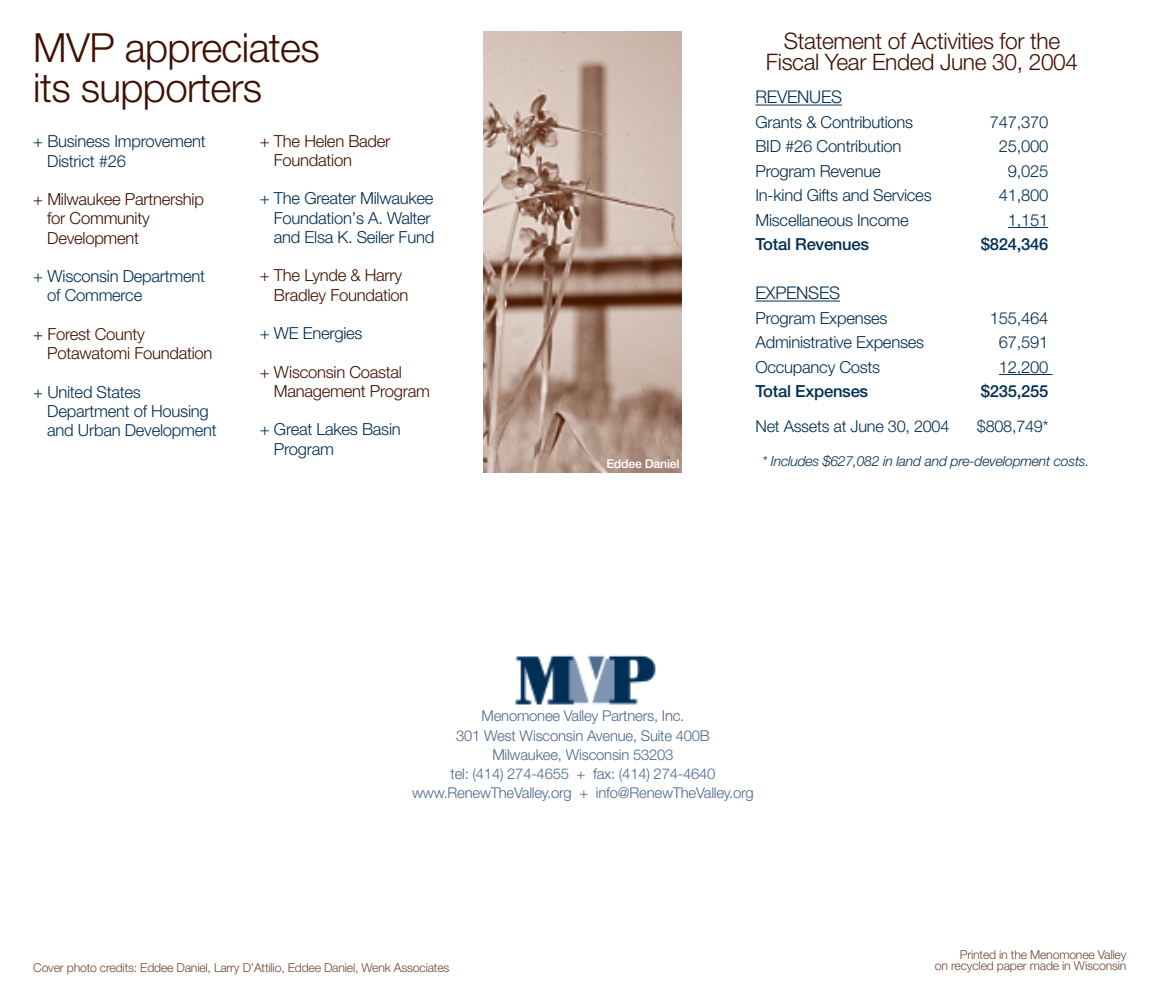
<style>
.page{position:relative;width:1166px;height:1008px;background:#fff}
.page>*{position:absolute;margin:0;border:0;box-sizing:border-box;transform-origin:0 0}
.t1{font:300 40.25px/40.2px "Helvetica Neue";letter-spacing:-.015em;color:#401000}
.t2{font:300 22.75px/21px "Helvetica Neue";letter-spacing:-.015em;color:#401000;text-align:center}
.t3{font:300 17.5px "Helvetica Neue";letter-spacing:-.015em;color:#002e54}
.t4{font:300 16.62px/19.2px "Helvetica Neue";letter-spacing:-.015em;color:#002e54}
.t5{font:300 16.62px/19.2px "Helvetica Neue";letter-spacing:-.015em;color:#401000}
.t6{font:500 16.62px "Helvetica Neue";letter-spacing:-.015em;color:#002e54}
.t7{font:300 16.28px "Helvetica Neue";letter-spacing:-.015em;color:#002e54}
.t8{font:300 14.88px/19.2px "Helvetica Neue";letter-spacing:-.015em;color:#4a688a;text-align:center}
.t9{font:italic 300 14px "Helvetica Neue";letter-spacing:-.015em;color:#002e54}
.t10{font:300 12.25px "Helvetica Neue";letter-spacing:-.015em;color:#6f4633}
.t11{font:500 12.25px "Helvetica Neue";letter-spacing:-.015em;color:#fff}
</style>
<div class="page">
<hr style="left:755px;top:105px;width:87px;height:1px;background:#002e54">
<hr style="left:1007px;top:227px;width:41px;height:1px;background:#002e54">
<hr style="left:755px;top:301px;width:85px;height:1px;background:#002e54">
<hr style="left:999px;top:374px;width:53px;height:1px;background:#002e54">
<img style="left:483px;top:32px;width:198px;height:440px">
<img style="left:515px;top:654px;width:141px;height:51px">
<h1 class="t1" style="left:33px;top:31px;width:288px">MVP appreciates its supporters</h1>
<p class="t4" style="left:47px;top:134px;width:160px;text-indent:-14px">+ Business Improvement<br>District #26</p>
<p class="t5" style="left:47px;top:191px;width:158px;text-indent:-14px">+ Milwaukee Partnership for Community<br>Development</p>
<p class="t4" style="left:47px;top:268px;width:159px;text-indent:-14px">+ Wisconsin Department of Commerce</p>
<p class="t5" style="left:47px;top:326px;width:167px;text-indent:-14px">+ Forest County<br>Potawatomi Foundation</p>
<p class="t4" style="left:47px;top:384px;width:171px;text-indent:-14px">+ United States<br>Department of Housing and Urban Development</p>
<p class="t5" style="left:274px;top:133px;width:118px;text-indent:-14px">+ The Helen Bader<br>Foundation</p>
<p class="t4" style="left:274px;top:190px;width:162px;text-indent:-14px">+ The Greater Milwaukee<br>Foundation’s A. Walter and Elsa K. Seiler Fund</p>
<p class="t5" style="left:274px;top:267px;width:136px;text-indent:-14px">+ The Lynde &amp; Harry<br>Bradley Foundation</p>
<p class="t4" style="left:260px;top:325px;width:104px">+ WE Energies</p>
<p class="t5" style="left:274px;top:364px;width:158px;text-indent:-14px">+ Wisconsin Coastal<br>Management Program</p>
<p class="t4" style="left:274px;top:421px;width:128px;text-indent:-14px">+ Great Lakes Basin<br>Program</p>
<h2 class="t2" style="left:766px;top:33px;width:314px">Statement of Activities for the<br>Fiscal Year Ended June 30, 2004</h2>
<p class="t3" style="left:755px;top:91px;width:88px">REVENUES</p>
<p class="t4" style="left:755px;top:114px;width:159px">Grants &amp; Contributions</p>
<p class="t4" style="left:990px;top:114px;width:60px">747,370</p>
<p class="t4" style="left:755px;top:138px;width:147px">BID #26 Contribution</p>
<p class="t4" style="left:999px;top:138px;width:51px">25,000</p>
<p class="t4" style="left:755px;top:163px;width:127px">Program Revenue</p>
<p class="t4" style="left:1007px;top:163px;width:42px">9,025</p>
<p class="t4" style="left:755px;top:187px;width:178px">In-kind Gifts and Services</p>
<p class="t4" style="left:999px;top:187px;width:51px">41,800</p>
<p class="t4" style="left:755px;top:212px;width:155px">Miscellaneous Income</p>
<p class="t4" style="left:1007px;top:212px;width:42px">1,151</p>
<p class="t6" style="left:755px;top:238px;width:115px">Total Revenues</p>
<p class="t6" style="left:981px;top:238px;width:69px">$824,346</p>
<p class="t3" style="left:755px;top:287px;width:86px">EXPENSES</p>
<p class="t4" style="left:755px;top:310px;width:133px">Program Expenses</p>
<p class="t4" style="left:990px;top:310px;width:60px">155,464</p>
<p class="t4" style="left:755px;top:334px;width:170px">Administrative Expenses</p>
<p class="t4" style="left:999px;top:334px;width:51px">67,591</p>
<p class="t4" style="left:755px;top:359px;width:126px">Occupancy Costs</p>
<p class="t4" style="left:999px;top:359px;width:51px">12,200</p>
<p class="t6" style="left:755px;top:385px;width:114px">Total Expenses</p>
<p class="t6" style="left:981px;top:385px;width:69px">$235,255</p>
<p class="t7" style="left:755px;top:421px;width:195px">Net Assets at June 30, 2004</p>
<p class="t7" style="left:976px;top:421px;width:73px">$808,749*</p>
<p class="t11" style="left:606px;top:460px;width:74px">Eddee Daniel</p>
<p class="t9" style="left:762px;top:456px;width:328px">* Includes $627,082 in land and pre-development costs.</p>
<p class="t8" style="left:412px;top:708px;width:343px">Menomonee Valley Partners, Inc.<br>301 West Wisconsin Avenue, Suite 400B<br>Milwaukee, Wisconsin 53203<br>tel: (414) 274-4655 + fax: (414) 274-4640 www.RenewTheValley.org + info@RenewTheValley.org</p>
<p class="t10" style="left:959px;top:950px;width:168px">Printed in the Menomonee Valley</p>
<p class="t10" style="left:33px;top:963px;width:418px">Cover photo credits: Eddee Daniel, Larry D’Attilio, Eddee Daniel, Wenk Associates</p>
<p class="t10" style="left:935px;top:961px;width:193px">on recycled paper made in Wisconsin</p>
</div>
